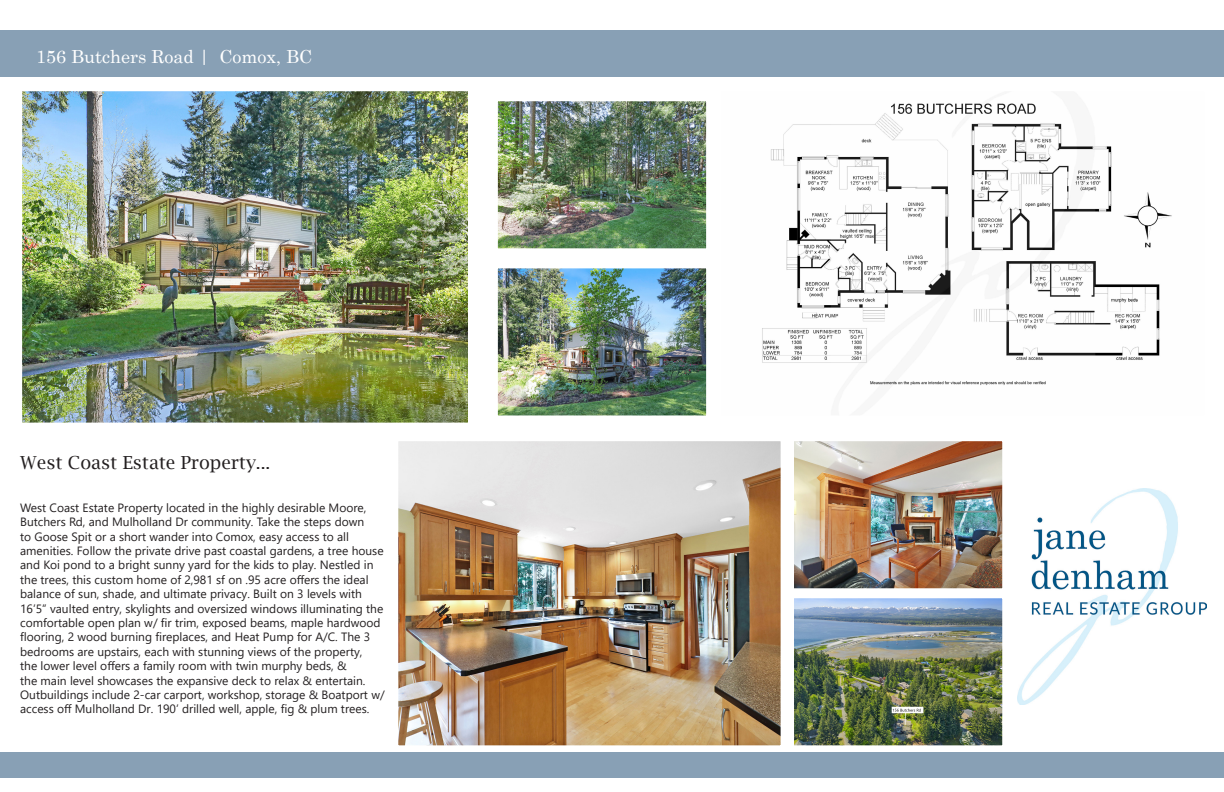
<style>
.page{position:relative;width:1224px;height:792px;background:#fff}
.page>*{position:absolute;margin:0;border:0;box-sizing:border-box;transform-origin:0 0}
.t1{font:18px "Lucida Bright";color:#231f20}
.t2{font:18px "Century Schoolbook";color:#fff}
.t3{font:12px/14.4px "Segoe UI";color:#231f20}
</style>
<div class="page">
<div style="left:0;top:30px;width:1224px;height:46px;background:#88a0b5"></div>
<img style="left:399px;top:442px;width:381px;height:302px">
<div style="left:396px;top:439px;width:387px;height:308px;border:2px solid #fff"></div>
<img style="left:23px;top:92px;width:444px;height:330px">
<div style="left:20px;top:89px;width:450px;height:336px;border:2px solid #fff"></div>
<img style="left:499px;top:102px;width:206px;height:145px">
<div style="left:496px;top:99px;width:212px;height:151px;border:2px solid #fff"></div>
<img style="left:499px;top:269px;width:206px;height:145px">
<div style="left:496px;top:266px;width:212px;height:151px;border:2px solid #fff"></div>
<div style="left:0;top:752px;width:1224px;height:26px;background:#88a0b5"></div>
<img style="left:795px;top:442px;width:206px;height:145px">
<div style="left:792px;top:439px;width:212px;height:151px;border:2px solid #fff"></div>
<img style="left:795px;top:599px;width:206px;height:145px">
<div style="left:792px;top:596px;width:212px;height:151px;border:2px solid #fff"></div>
<img style="left:762px;top:103px;width:410px;height:282px">
<img style="left:1018px;top:488px;width:188px;height:216px">
<p class="t2" style="left:36px;top:42px;width:278px">156 Butchers Road | Comox, BC</p>
<p class="t1" style="left:20px;top:452px;width:252px">West Coast Estate Property...</p>
<p class="t3" style="left:20px;top:499px;width:366px">West Coast Estate Property located in the highly desirable Moore, Butchers Rd, and Mulholland Dr community. Take the steps down<br>to Goose Spit or a short wander into Comox, easy access to all amenities. Follow the private drive past coastal gardens, a tree house and Koi pond to a bright sunny yard for the kids to play. Nestled in the trees, this custom home of 2,981 sf on .95 acre offers the ideal balance of sun, shade, and ultimate privacy. Built on 3 levels with 16’5” vaulted entry, skylights and oversized windows illuminating the comfortable open plan w/ fir trim, exposed beams, maple hardwood flooring, 2 wood burning fireplaces, and Heat Pump for A/C. The 3 bedrooms are upstairs, each with stunning views of the property,<br>the lower level offers a family room with twin murphy beds, &amp;<br>the main level showcases the expansive deck to relax &amp; entertain.<br>Outbuildings include 2-car carport, workshop, storage &amp; Boatport w/ access off Mulholland Dr. 190’ drilled well, apple, fig &amp; plum trees.</p>
</div>
